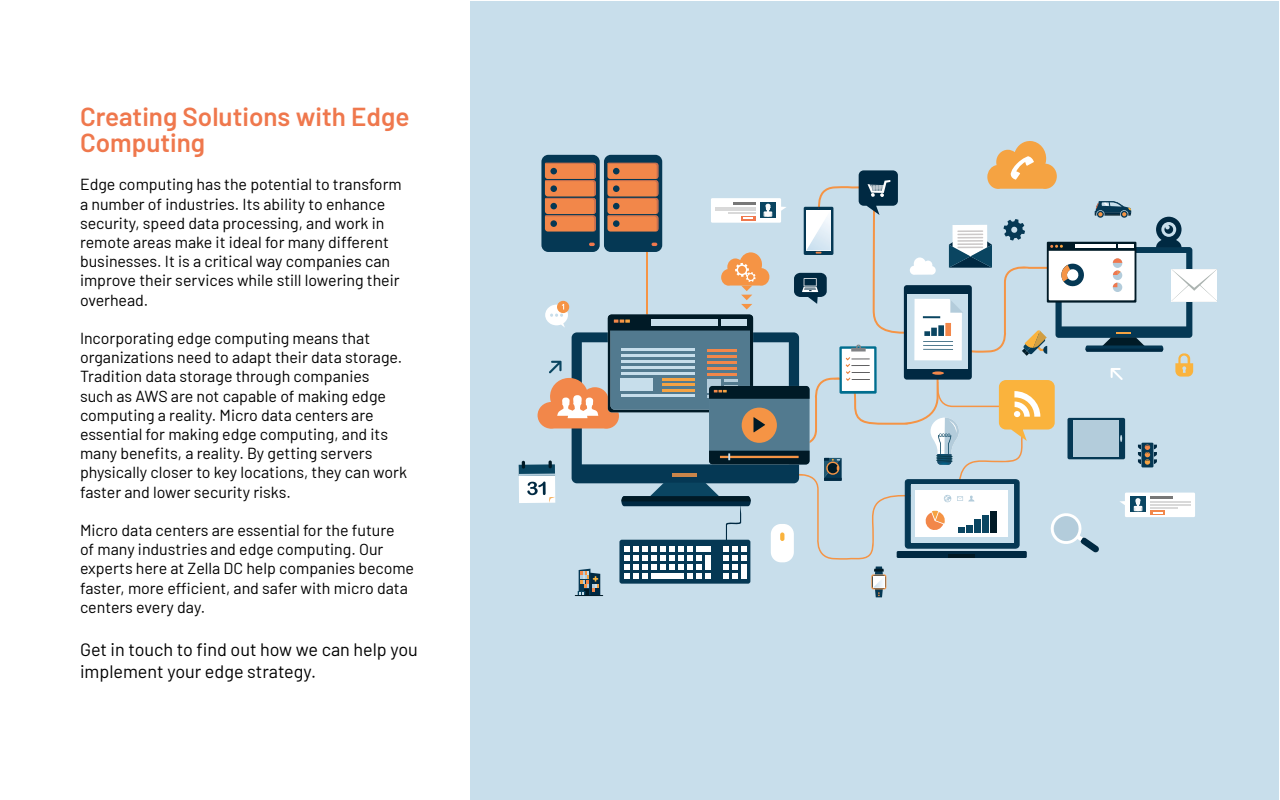
<style>
.page{position:relative;width:1280px;height:800px;background:#fff}
.page>*{position:absolute;margin:0;border:0;box-sizing:border-box;transform-origin:0 0}
.t1{font:600 26px/26px "Barlow";color:#ef784d}
.t2{font:18px/21.6px "Barlow";color:#000}
.t3{font:16px/19.2px "Barlow";color:#000}
</style>
<div class="page">
<div style="left:470px;top:1px;width:810px;height:799px;background:#c8deeb"></div>
<svg style="left:519px;top:141px;width:698px;height:456px"></svg>
<h1 class="t1" style="left:80px;top:102px;width:331px">Creating Solutions with Edge<br>Computing</h1>
<p class="t3" style="left:80px;top:174px;width:323px">Edge computing has the potential to transform a number of industries. Its ability to enhance security, speed data processing, and work in remote areas make it ideal for many different businesses. It is a critical way companies can improve their services while still lowering their overhead.</p>
<p class="t3" style="left:80px;top:327px;width:329px">Incorporating edge computing means that organizations need to adapt their data storage.<br>Tradition data storage through companies<br>such as AWS are not capable of making edge computing a reality. Micro data centers are essential for making edge computing, and its many benefits, a reality. By getting servers physically closer to key locations, they can work faster and lower security risks.</p>
<p class="t3" style="left:80px;top:519px;width:336px">Micro data centers are essential for the future<br>of many industries and edge computing. Our experts here at Zella DC help companies become faster, more efficient, and safer with micro data centers every day.</p>
<p class="t2" style="left:80px;top:637px;width:339px">Get in touch to find out how we can help you implement your edge strategy.</p>
</div>
